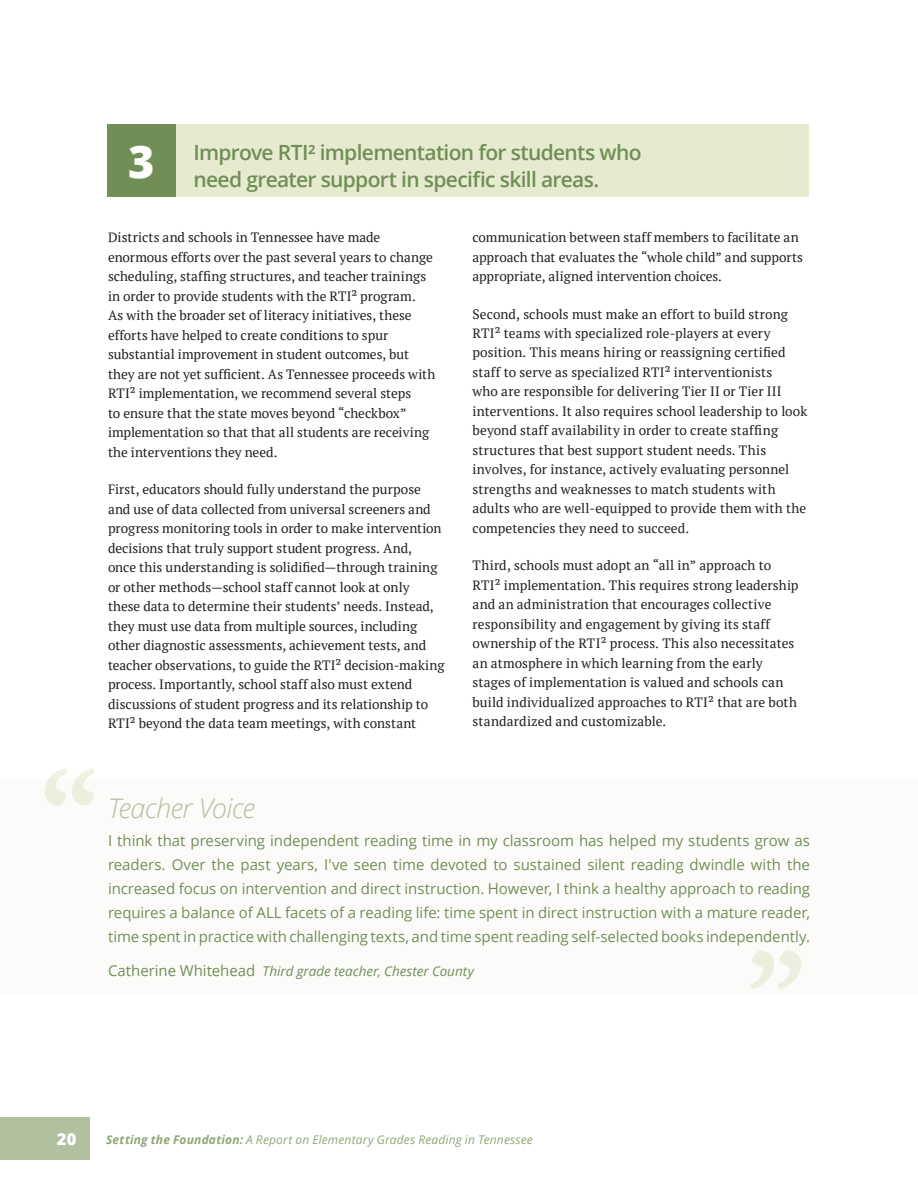
<style>
.page{position:relative;width:918px;height:1188px;background:#fff}
.page>*{position:absolute;margin:0;border:0;box-sizing:border-box;transform-origin:0 0}
.t1{font:italic 300 27px "Open Sans";letter-spacing:-.02em;color:#b1c19f}
.recommendation{font:600 21px/27px "Open Sans";letter-spacing:-.035em;color:#728e57}
.t2{font:800 16.5px "Open Sans";color:#fff}
.t3{font:15px/24px "Open Sans";letter-spacing:-.005em;color:#728e57;text-align:justify}
.t4{font:13.5px/19.5px "PT Serif";letter-spacing:.005em;color:#231f20}
.t5{font:italic 13.5px "Open Sans";color:#728e57}
.t6{font:italic 12px "Open Sans";letter-spacing:.015em;color:#90a678}
.s1{font-weight:800;font-size:45px;color:#fff}
.s2{font-style:normal;font-size:15px}
.s3{font-weight:700}
</style>
<div class="page">
<div style="left:175px;top:124px;width:634px;height:73px;background:#e6ebd0"></div>
<div style="left:107px;top:124px;width:68px;height:73px;background:#728e57"></div>
<div style="left:0;top:779px;width:918px;height:215px;background:#fcfbfa"></div>
<svg style="left:750px;top:950px;width:51px;height:39px"></svg>
<svg style="left:45px;top:768px;width:50px;height:38px"></svg>
<div style="left:0;top:1117px;width:90px;height:43px;background:#b1c19f"></div>
<h3 class="recommendation" style="left:193px;top:138px;width:450px;text-indent:-65px"><span class="s1">3</span> Improve RTI² implementation for students who need greater support in specific skill areas.</h3>
<p class="t4" style="left:108px;top:227px;width:329px">Districts and schools in Tennessee have made enormous efforts over the past several years to change scheduling, staffing structures, and teacher trainings in order to provide students with the RTI² program.<br>As with the broader set of literacy initiatives, these efforts have helped to create conditions to spur substantial improvement in student outcomes, but they are not yet sufficient. As Tennessee proceeds with RTI² implementation, we recommend several steps<br>to ensure that the state moves beyond “checkbox” implementation so that that all students are receiving the interventions they need.</p>
<p class="t4" style="left:108px;top:479px;width:338px">First, educators should fully understand the purpose and use of data collected from universal screeners and progress monitoring tools in order to make intervention decisions that truly support student progress. And,<br>once this understanding is solidified—through training or other methods—school staff cannot look at only these data to determine their students’ needs. Instead, they must use data from multiple sources, including other diagnostic assessments, achievement tests, and teacher observations, to guide the RTI² decision-making process. Importantly, school staff also must extend discussions of student progress and its relationship to RTI² beyond the data team meetings, with constant</p>
<p class="t4" style="left:472px;top:227px;width:332px">communication between staff members to facilitate an approach that evaluates the “whole child” and supports appropriate, aligned intervention choices.</p>
<p class="t4" style="left:472px;top:304px;width:336px">Second, schools must make an effort to build strong RTI² teams with specialized role-players at every position. This means hiring or reassigning certified staff to serve as specialized RTI² interventionists<br>who are responsible for delivering Tier II or Tier III interventions. It also requires school leadership to look beyond staff availability in order to create staffing structures that best support student needs. This involves, for instance, actively evaluating personnel strengths and weaknesses to match students with adults who are well-equipped to provide them with the competencies they need to succeed.</p>
<p class="t4" style="left:472px;top:556px;width:328px">Third, schools must adopt an “all in” approach to RTI² implementation. This requires strong leadership and an administration that encourages collective responsibility and engagement by giving its staff ownership of the RTI² process. This also necessitates an atmosphere in which learning from the early stages of implementation is valued and schools can build individualized approaches to RTI² that are both standardized and customizable.</p>
<p class="t1" style="left:108px;top:790px;width:149px">Teacher Voice</p>
<p class="t3" style="left:108px;top:828px;width:704px">I think that preserving independent reading time in my classroom has helped my students grow as readers. Over the past years, I've seen time devoted to sustained silent reading dwindle with the increased focus on intervention and direct instruction. However, I think a healthy approach to reading requires a balance of ALL facets of a reading life: time spent in direct instruction with a mature reader, time spent in practice with challenging texts, and time spent reading self-selected books independently.</p>
<p class="t5" style="left:108px;top:961px;width:367px"><span class="s2">Catherine Whitehead</span> Third grade teacher, Chester County</p>
<p class="t2" style="left:57px;top:1126px;width:21px">20</p>
<p class="t6" style="left:106px;top:1131px;width:428px"><span class="s3">Setting the Foundation:</span> A Report on Elementary Grades Reading in Tennessee</p>
</div>
